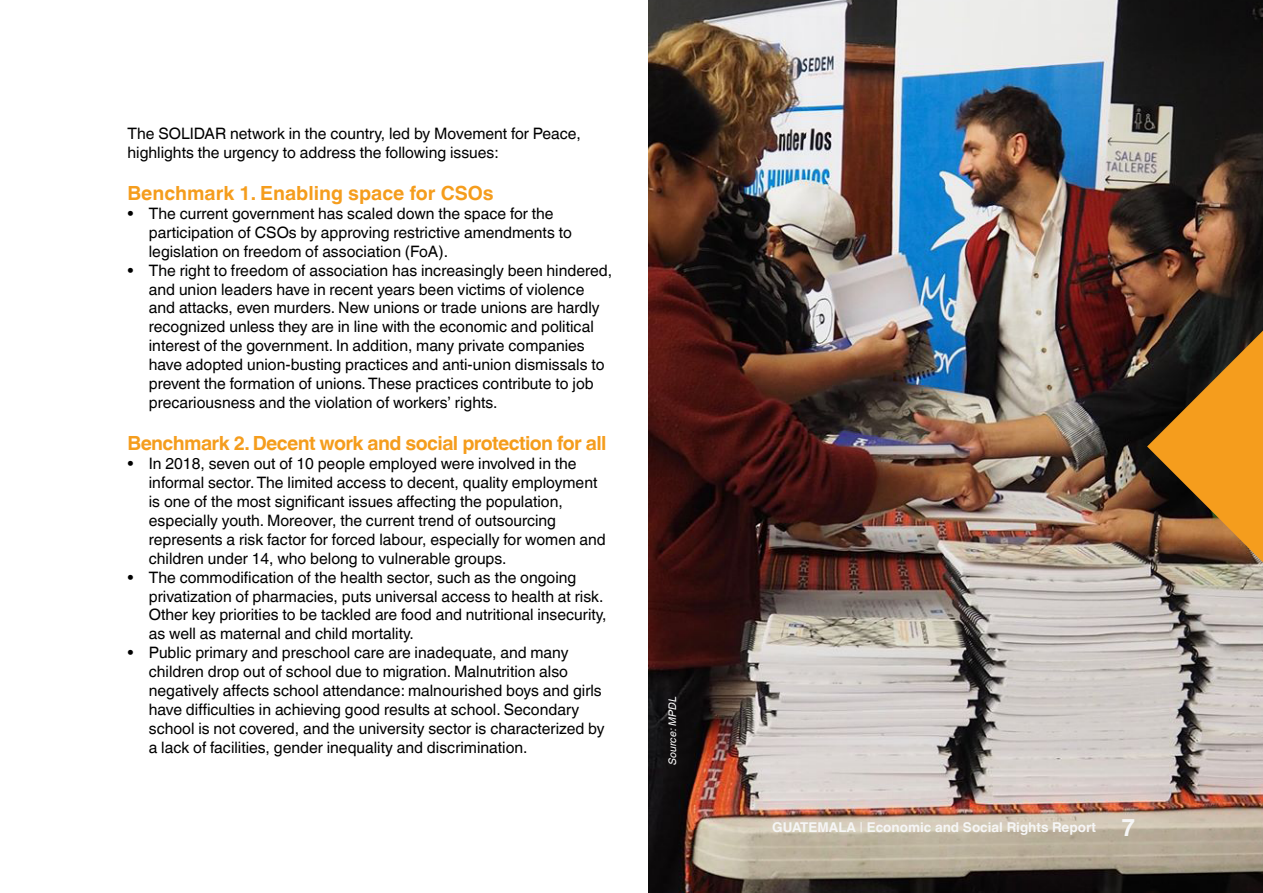
<style>
.page{position:relative;width:1263px;height:893px;background:#fff}
.page>*{position:absolute;margin:0;border:0;box-sizing:border-box;transform-origin:0 0}
.t1{font:700 19.5px "Helvetica World";letter-spacing:-.03em;color:#f59d1d}
.t2{font:700 19.5px "Helvetica World";color:#f59d1d}
.t3{font:15.75px/18.9px "Helvetica World";color:#000}
.t4{font:700 13.5px "Helvetica World";color:#f6f6f6}
.t5{font:italic 10.5px "Helvetica World";letter-spacing:.02em;color:#fff}
.s1{font-weight:400}
.s2{font-size:24px}
</style>
<div class="page">
<img style="left:649px;top:0;width:614px;height:893px">
<svg style="left:1147px;top:331px;width:116px;height:231px;background:#95611d"></svg>
<p class="t3" style="left:128px;top:124px;width:455px">The SOLIDAR network in the country, led by Movement for Peace, highlights the urgency to address the following issues:</p>
<p class="t2" style="left:128px;top:182px;width:368px">Benchmark 1. Enabling space for CSOs</p>
<p class="t3" style="left:149px;top:204px;width:424px;text-indent:-21px">• The current government has scaled down the space for the participation of CSOs by approving restrictive amendments to legislation on freedom of association (FoA).</p>
<p class="t3" style="left:149px;top:261px;width:465px;text-indent:-21px">• The right to freedom of association has increasingly been hindered, and union leaders have in recent years been victims of violence and attacks, even murders. New unions or trade unions are hardly recognized unless they are in line with the economic and political interest of the government. In addition, many private companies have adopted union-busting practices and anti-union dismissals to prevent the formation of unions. These practices contribute to job precariousness and the violation of workers’ rights.</p>
<p class="t1" style="left:128px;top:432px;width:481px">Benchmark 2. Decent work and social protection for all</p>
<p class="t3" style="left:149px;top:454px;width:459px;text-indent:-21px">• In 2018, seven out of 10 people employed were involved in the informal sector. The limited access to decent, quality employment is one of the most significant issues affecting the population, especially youth. Moreover, the current trend of outsourcing represents a risk factor for forced labour, especially for women and children under 14, who belong to vulnerable groups.</p>
<p class="t3" style="left:149px;top:568px;width:459px;text-indent:-21px">• The commodification of the health sector, such as the ongoing privatization of pharmacies, puts universal access to health at risk.<br>Other key priorities to be tackled are food and nutritional insecurity, as well as maternal and child mortality.</p>
<p class="t3" style="left:149px;top:643px;width:457px;text-indent:-21px">• Public primary and preschool care are inadequate, and many children drop out of school due to migration. Malnutrition also negatively affects school attendance: malnourished boys and girls have difficulties in achieving good results at school. Secondary school is not covered, and the university sector is characterized by a lack of facilities, gender inequality and discrimination.</p>
<p class="t5" style="left:666px;top:765px;width:71px;rotate:-90deg">Source: MPDL</p>
<p class="t4" style="left:772px;top:819px;width:365px">GUATEMALA <span class="s1">|</span> Economic and Social Rights Report <span class="s2">7</span></p>
</div>
